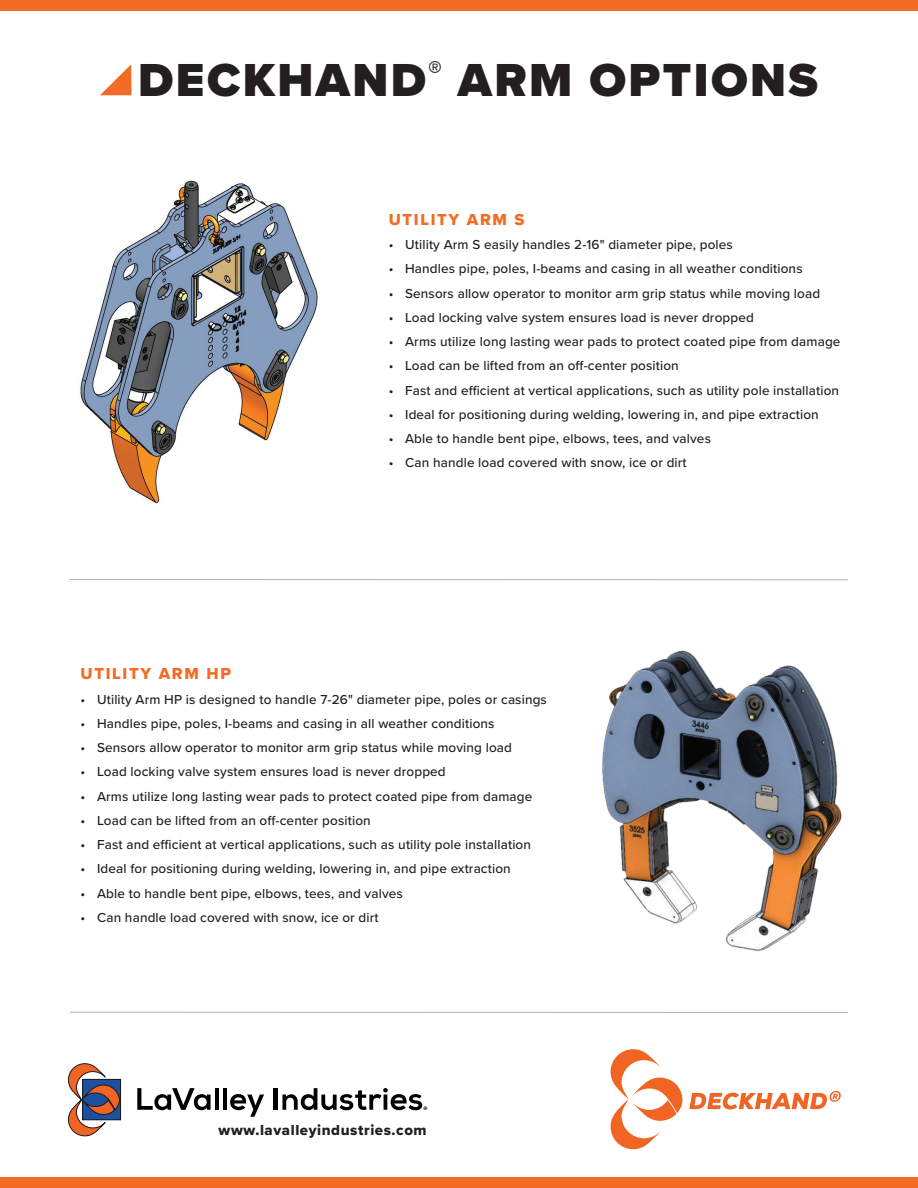
<style>
.page{position:relative;width:918px;height:1188px;background:#fff}
.page>*{position:absolute;margin:0;border:0;box-sizing:border-box;transform-origin:0 0}
.t1{font:900 48px "Proxima Nova";letter-spacing:.05em;color:#231f20}
.t2{font:16.5px "Proxima Nova Extrabld";letter-spacing:.1em;color:#f36b24}
.t3{font:15px "Proxima Nova Extrabld";letter-spacing:.04em;color:#231f20}
.t4{font:500 13.5px "Proxima Nova";letter-spacing:.01em;color:#231f20}
.t5{font:700 4.95px "Nexa";color:#000001}
</style>
<div class="page">
<svg style="left:137px;top:1088px;width:74px;height:22px"></svg>
<hr style="left:215px;top:1088px;width:4px;height:22px;background:#000001">
<hr style="left:223px;top:1088px;width:4px;height:22px;background:#000001">
<svg style="left:230px;top:1094px;width:34px;height:23px"></svg>
<hr style="left:274px;top:1088px;width:4px;height:22px;background:#000001">
<svg style="left:282px;top:1088px;width:140px;height:22px"></svg>
<div style="left:82px;top:1079px;width:39px;height:41px;border:1px solid #1e1a1a"></div>
<svg style="left:68px;top:1063px;width:52px;height:73px"></svg>
<div style="left:0;top:0;width:918px;height:11px;background:#f36b24"></div>
<div style="left:0;top:1178px;width:918px;height:10px;background:#f36b24"></div>
<img style="left:80px;top:180px;width:238px;height:324px">
<img style="left:602px;top:650px;width:240px;height:301px">
<svg style="left:611px;top:1049px;width:71px;height:100px"></svg>
<svg style="left:689px;top:1091px;width:152px;height:19px"></svg>
<hr style="left:70px;top:579px;width:778px;height:1px;background:#231f20">
<hr style="left:70px;top:1012px;width:778px;height:1px;background:#231f20">
<svg style="left:100px;top:64px;width:31px;height:31px"></svg>
<h1 class="t1" style="left:138px;top:44px;width:681px">DECKHAND<sup>®</sup> ARM OPTIONS</h1>
<p class="t2" style="left:389px;top:207px;width:137px">UTILITY ARM S</p>
<p class="t4" style="left:389px;top:235px;width:346px">• Utility Arm S easily handles 2-16" diameter pipe, poles</p>
<p class="t4" style="left:389px;top:259px;width:415px">• Handles pipe, poles, I-beams and casing in all weather conditions</p>
<p class="t4" style="left:389px;top:283px;width:433px">• Sensors allow operator to monitor arm grip status while moving load</p>
<p class="t4" style="left:389px;top:307px;width:367px">• Load locking valve system ensures load is never dropped</p>
<p class="t4" style="left:389px;top:332px;width:453px">• Arms utilize long lasting wear pads to protect coated pipe from damage</p>
<p class="t4" style="left:389px;top:356px;width:292px">• Load can be lifted from an off-center position</p>
<p class="t4" style="left:389px;top:380px;width:452px">• Fast and efficient at vertical applications, such as utility pole installation</p>
<p class="t4" style="left:389px;top:404px;width:432px">• Ideal for positioning during welding, lowering in, and pipe extraction</p>
<p class="t4" style="left:389px;top:429px;width:324px">• Able to handle bent pipe, elbows, tees, and valves</p>
<p class="t4" style="left:389px;top:453px;width:300px">• Can handle load covered with snow, ice or dirt</p>
<p class="t2" style="left:81px;top:662px;width:152px">UTILITY ARM HP</p>
<p class="t4" style="left:81px;top:689px;width:468px">• Utility Arm HP is designed to handle 7-26" diameter pipe, poles or casings</p>
<p class="t4" style="left:81px;top:713px;width:415px">• Handles pipe, poles, I-beams and casing in all weather conditions</p>
<p class="t4" style="left:81px;top:738px;width:433px">• Sensors allow operator to monitor arm grip status while moving load</p>
<p class="t4" style="left:81px;top:762px;width:367px">• Load locking valve system ensures load is never dropped</p>
<p class="t4" style="left:81px;top:786px;width:453px">• Arms utilize long lasting wear pads to protect coated pipe from damage</p>
<p class="t4" style="left:81px;top:810px;width:292px">• Load can be lifted from an off-center position</p>
<p class="t4" style="left:81px;top:835px;width:452px">• Fast and efficient at vertical applications, such as utility pole installation</p>
<p class="t4" style="left:81px;top:859px;width:432px">• Ideal for positioning during welding, lowering in, and pipe extraction</p>
<p class="t4" style="left:81px;top:883px;width:324px">• Able to handle bent pipe, elbows, tees, and valves</p>
<p class="t4" style="left:81px;top:907px;width:300px">• Can handle load covered with snow, ice or dirt</p>
<p class="t5" style="left:423px;top:1106px;width:6px">®</p>
<p class="t3" style="left:219px;top:1119px;width:210px">www.lavalleyindustries.com</p>
</div>
